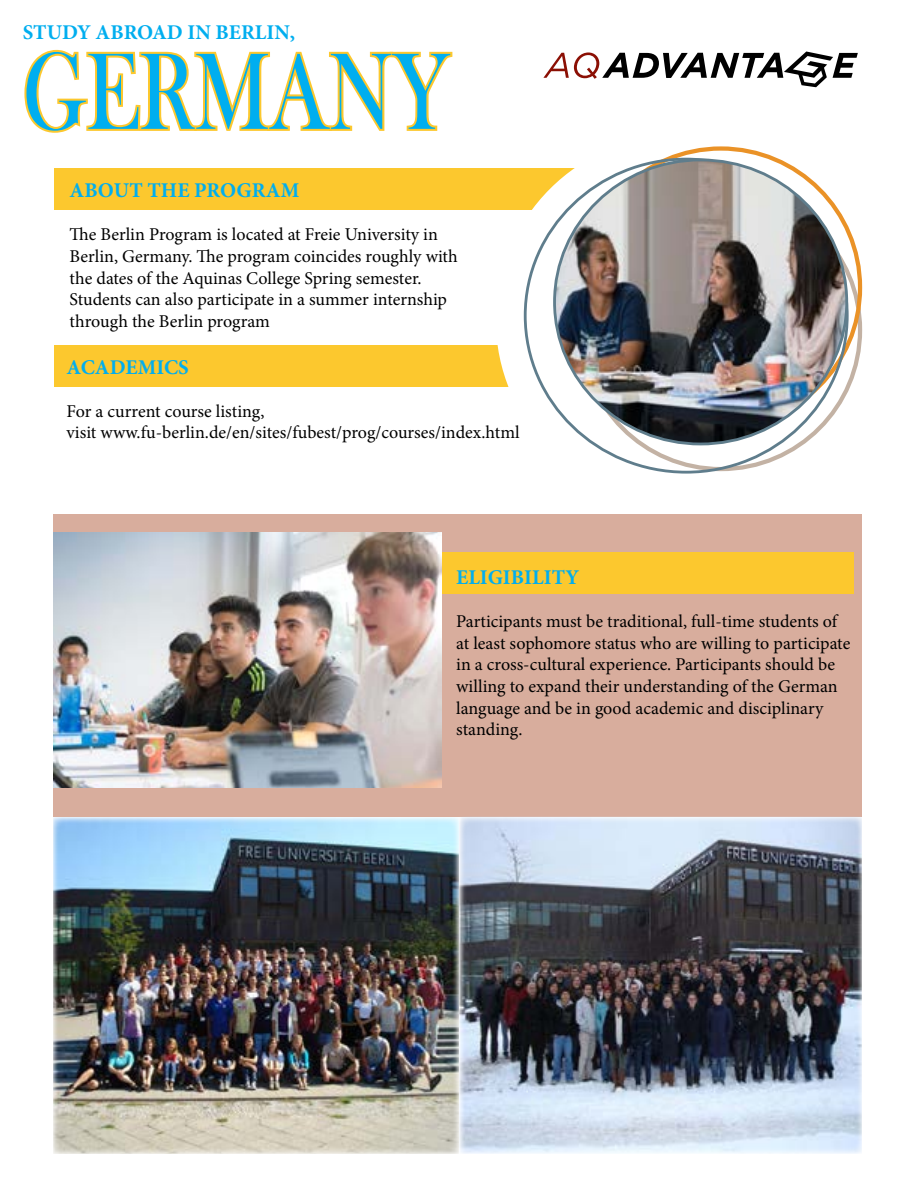
<style>
.page{position:relative;width:918px;height:1188px;background:#fff}
.page>*{position:absolute;margin:0;border:0;box-sizing:border-box;transform-origin:0 0}
.t1{font:112.5px "Bask Old Face";color:#00aeef;scale:.76 1}
.t2{font:700 21px "Minion Pro";color:#00aeef}
.t3{font:18px/21.6px "Minion Pro";color:#000}
</style>
<div class="page">
<div style="left:54px;top:168px;width:521px;height:42px;background:#fcc82e"></div>
<div style="left:54px;top:345px;width:491px;height:41px;background:#fcc82e"></div>
<div style="left:496px;top:135px;width:369px;height:369px;background:#fff;border-radius:50%"></div>
<div style="left:53px;top:514px;width:809px;height:302px;background:#d8ad9d"></div>
<img style="left:555px;top:160px;width:292px;height:284px">
<svg style="left:24px;top:49px;width:429px;height:84px"></svg>
<div style="left:441px;top:553px;width:412px;height:41px;background:#fcc82e"></div>
<img style="left:53px;top:532px;width:388px;height:256px">
<img style="left:53px;top:818px;width:405px;height:336px">
<img style="left:460px;top:816px;width:401px;height:338px">
<svg style="left:543px;top:52px;width:315px;height:35px"></svg>
<p class="t2" style="left:23px;top:18px;width:274px">STUDY ABROAD IN BERLIN,</p>
<h1 class="t1" style="left:22px;top:30px;width:563px">GERMANY</h1>
<p class="t2" style="left:70px;top:176px;width:231px">ABOUT THE PROGRAM</p>
<p class="t3" style="left:70px;top:224px;width:390px">The Berlin Program is located at Freie University in Berlin, Germany. The program coincides roughly with the dates of the Aquinas College Spring semester.<br>Students can also participate in a summer internship through the Berlin program</p>
<p class="t2" style="left:67px;top:352px;width:124px">ACADEMICS</p>
<p class="t3" style="left:67px;top:400px;width:455px">For a current course listing,<br>visit www.fu-berlin.de/en/sites/fubest/prog/courses/index.html</p>
<p class="t2" style="left:456px;top:563px;width:125px">ELIGIBILITY</p>
<p class="t3" style="left:456px;top:611px;width:396px">Participants must be traditional, full-time students of at least sophomore status who are willing to participate in a cross-cultural experience. Participants should be willing to expand their understanding of the German language and be in good academic and disciplinary standing.</p>
</div>
